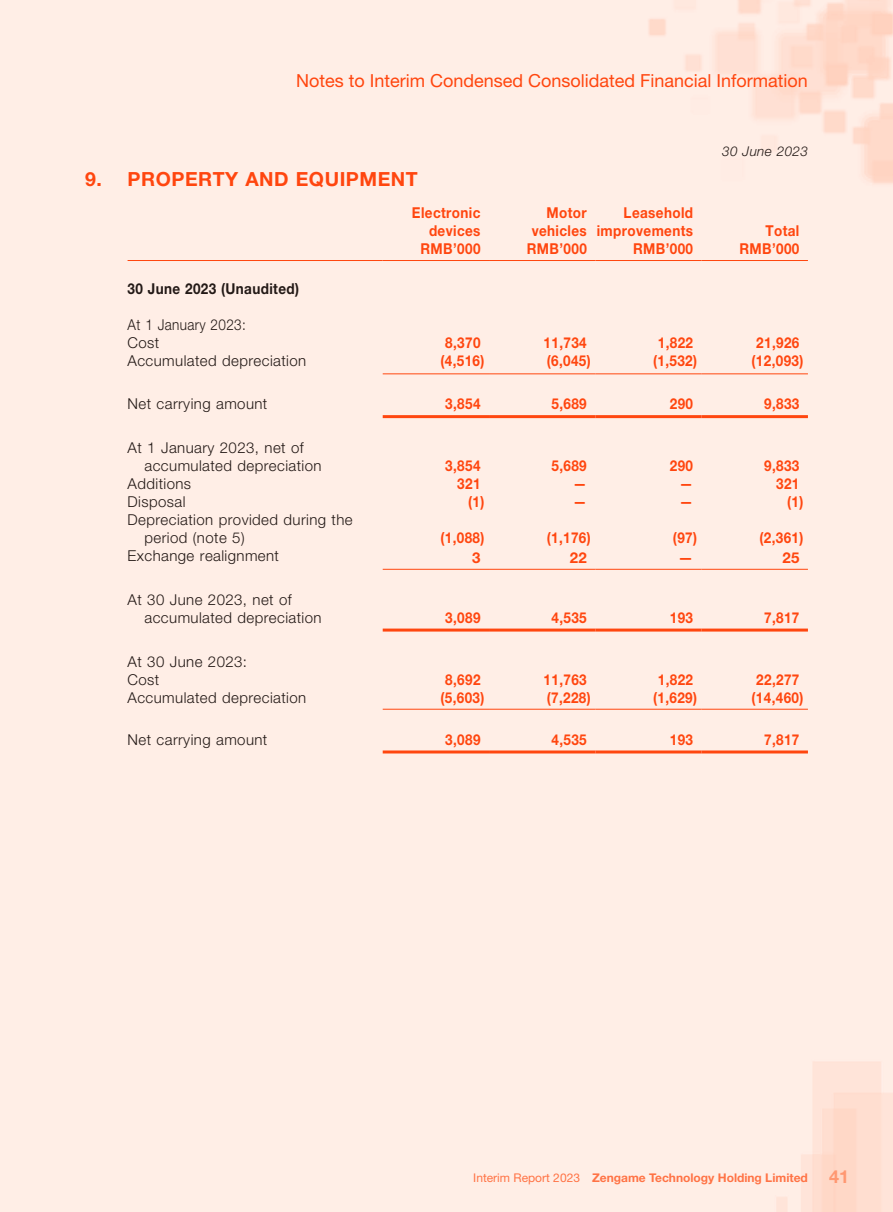
<style>
.page{position:relative;width:893px;height:1212px;background:#fff}
.page>*{position:absolute;margin:0;border:0;box-sizing:border-box;transform-origin:0 0}
.t1{font:700 19.5px "Helvetica Neue LT Std";letter-spacing:.03em;color:#ff460f}
.t2{font:18px "Helvetica Neue LT Std";color:#ff460f}
.t3{font:700 15px/18px "Helvetica Neue LT Std";letter-spacing:.03em;color:#ff460f;text-align:right;scale:.9 1}
.t4{font:300 15px/18px "Helvetica Neue LT Std";letter-spacing:.03em;color:#231916}
.t5{font:700 15px "Helvetica Neue LT Std";letter-spacing:.03em;color:#231916;scale:.9 1}
.t6{font:300 15px/18px "Helvetica Neue LT Std";letter-spacing:.03em;color:#231916;scale:.9 1}
.t7{font:700 15px "Helvetica Neue LT Std";letter-spacing:.03em;color:#ff460f}
.t8{font:italic 300 13.5px "Helvetica Neue LT Std";letter-spacing:.03em;color:#231916}
.t9{font:700 12px "Helvetica Neue LT Std";color:#ff7345}
.s1{font-weight:400}
.s2{font-size:18px;color:#ff9872}
</style>
<div class="page">
<hr style="left:128px;top:260px;width:255px;height:1px;background:#ff460f">
<hr style="left:383px;top:260px;width:106px;height:1px;background:#ff460f">
<hr style="left:489px;top:260px;width:106px;height:1px;background:#ff460f">
<hr style="left:595px;top:260px;width:107px;height:1px;background:#ff460f">
<hr style="left:702px;top:260px;width:106px;height:1px;background:#ff460f">
<hr style="left:383px;top:373px;width:106px;height:1px;background:#ff460f">
<hr style="left:489px;top:373px;width:106px;height:1px;background:#ff460f">
<hr style="left:595px;top:373px;width:107px;height:1px;background:#ff460f">
<hr style="left:702px;top:373px;width:106px;height:1px;background:#ff460f">
<hr style="left:383px;top:415px;width:106px;height:3px;background:#ff460f">
<hr style="left:489px;top:415px;width:106px;height:3px;background:#ff460f">
<hr style="left:595px;top:415px;width:107px;height:3px;background:#ff460f">
<hr style="left:702px;top:415px;width:106px;height:3px;background:#ff460f">
<hr style="left:383px;top:569px;width:106px;height:1px;background:#ff460f">
<hr style="left:489px;top:569px;width:106px;height:1px;background:#ff460f">
<hr style="left:595px;top:569px;width:107px;height:1px;background:#ff460f">
<hr style="left:702px;top:569px;width:106px;height:1px;background:#ff460f">
<hr style="left:383px;top:628px;width:106px;height:3px;background:#ff460f">
<hr style="left:489px;top:628px;width:106px;height:3px;background:#ff460f">
<hr style="left:595px;top:628px;width:107px;height:3px;background:#ff460f">
<hr style="left:702px;top:628px;width:106px;height:3px;background:#ff460f">
<hr style="left:383px;top:709px;width:106px;height:1px;background:#ff460f">
<hr style="left:489px;top:709px;width:106px;height:1px;background:#ff460f">
<hr style="left:595px;top:709px;width:107px;height:1px;background:#ff460f">
<hr style="left:702px;top:709px;width:106px;height:1px;background:#ff460f">
<hr style="left:383px;top:750px;width:106px;height:3px;background:#ff460f">
<hr style="left:489px;top:750px;width:106px;height:3px;background:#ff460f">
<hr style="left:595px;top:750px;width:107px;height:3px;background:#ff460f">
<hr style="left:702px;top:750px;width:106px;height:3px;background:#ff460f">
<p class="t2" style="left:296px;top:70px;width:513px">Notes to Interim Condensed Consolidated Financial Information</p>
<h1 class="t1" style="left:85px;top:167px;width:334px">9. PROPERTY AND EQUIPMENT</h1>
<p class="t3" style="left:412px;top:203px;width:78px">Electronic devices</p>
<p class="t3" style="left:532px;top:203px;width:63px">Motor vehicles</p>
<p class="t3" style="left:597px;top:203px;width:109px">Leasehold improvements</p>
<p class="t8" style="left:722px;top:143px;width:87px">30 June 2023</p>
<p class="t3" style="left:765px;top:221px;width:39px">Total</p>
<p class="t5" style="left:128px;top:280px;width:192px">30 June 2023 (Unaudited)</p>
<p class="t6" style="left:128px;top:316px;width:133px">At 1 January 2023:<br>Cost</p>
<p class="t3" style="left:420px;top:239px;width:68px">RMB’000</p>
<p class="t3" style="left:527px;top:239px;width:68px">RMB’000</p>
<p class="t3" style="left:633px;top:239px;width:68px">RMB’000</p>
<p class="t3" style="left:739px;top:239px;width:68px">RMB’000</p>
<p class="t3" style="left:445px;top:334px;width:41px">8,370</p>
<p class="t3" style="left:544px;top:334px;width:49px">11,734</p>
<p class="t3" style="left:658px;top:334px;width:41px">1,822</p>
<p class="t3" style="left:756px;top:334px;width:49px">21,926</p>
<p class="t4" style="left:128px;top:352px;width:180px">Accumulated depreciation</p>
<p class="t3" style="left:440px;top:352px;width:50px">(4,516)</p>
<p class="t3" style="left:547px;top:352px;width:50px">(6,045)</p>
<p class="t3" style="left:653px;top:352px;width:50px">(1,532)</p>
<p class="t3" style="left:751px;top:352px;width:59px">(12,093)</p>
<p class="t4" style="left:128px;top:394px;width:141px">Net carrying amount</p>
<p class="t3" style="left:445px;top:394px;width:41px">3,854</p>
<p class="t3" style="left:551px;top:394px;width:41px">5,689</p>
<p class="t3" style="left:670px;top:394px;width:27px">290</p>
<p class="t3" style="left:764px;top:394px;width:41px">9,833</p>
<p class="t4" style="left:145px;top:438px;width:179px;text-indent:-17px">At 1 January 2023, net of accumulated depreciation</p>
<p class="t3" style="left:445px;top:456px;width:41px">3,854</p>
<p class="t3" style="left:551px;top:456px;width:41px">5,689</p>
<p class="t3" style="left:670px;top:456px;width:27px">290</p>
<p class="t3" style="left:764px;top:456px;width:41px">9,833</p>
<p class="t4" style="left:128px;top:474px;width:65px">Additions</p>
<p class="t3" style="left:457px;top:474px;width:27px">321</p>
<p class="t3" style="left:573px;top:474px;width:16px">—</p>
<p class="t3" style="left:680px;top:474px;width:16px">—</p>
<p class="t3" style="left:776px;top:474px;width:27px">321</p>
<p class="t4" style="left:128px;top:492px;width:59px">Disposal</p>
<p class="t3" style="left:468px;top:492px;width:20px">(1)</p>
<p class="t3" style="left:573px;top:492px;width:16px">—</p>
<p class="t3" style="left:680px;top:492px;width:16px">—</p>
<p class="t3" style="left:787px;top:492px;width:20px">(1)</p>
<p class="t4" style="left:145px;top:510px;width:210px;text-indent:-17px">Depreciation provided during the period (note 5)</p>
<p class="t3" style="left:440px;top:528px;width:50px">(1,088)</p>
<p class="t3" style="left:547px;top:528px;width:50px">(1,176)</p>
<p class="t3" style="left:673px;top:528px;width:28px">(97)</p>
<p class="t3" style="left:759px;top:528px;width:50px">(2,361)</p>
<p class="t4" style="left:128px;top:546px;width:153px">Exchange realignment</p>
<p class="t7" style="left:472px;top:548px;width:10px">3</p>
<p class="t7" style="left:570px;top:548px;width:19px">22</p>
<p class="t7" style="left:678px;top:548px;width:16px">—</p>
<p class="t7" style="left:782px;top:548px;width:19px">25</p>
<p class="t4" style="left:145px;top:590px;width:179px;text-indent:-17px">At 30 June 2023, net of accumulated depreciation</p>
<p class="t3" style="left:445px;top:608px;width:41px">3,089</p>
<p class="t3" style="left:551px;top:608px;width:41px">4,535</p>
<p class="t3" style="left:670px;top:608px;width:27px">193</p>
<p class="t3" style="left:764px;top:608px;width:41px">7,817</p>
<p class="t4" style="left:128px;top:652px;width:121px">At 30 June 2023:<br>Cost</p>
<p class="t3" style="left:445px;top:670px;width:41px">8,692</p>
<p class="t3" style="left:544px;top:670px;width:49px">11,763</p>
<p class="t3" style="left:658px;top:670px;width:41px">1,822</p>
<p class="t3" style="left:756px;top:670px;width:49px">22,277</p>
<p class="t4" style="left:128px;top:688px;width:180px">Accumulated depreciation</p>
<p class="t3" style="left:440px;top:688px;width:50px">(5,603)</p>
<p class="t3" style="left:547px;top:688px;width:50px">(7,228)</p>
<p class="t3" style="left:653px;top:688px;width:50px">(1,629)</p>
<p class="t3" style="left:751px;top:688px;width:59px">(14,460)</p>
<p class="t4" style="left:128px;top:730px;width:141px">Net carrying amount</p>
<p class="t3" style="left:445px;top:730px;width:41px">3,089</p>
<p class="t3" style="left:551px;top:730px;width:41px">4,535</p>
<p class="t3" style="left:670px;top:730px;width:27px">193</p>
<p class="t3" style="left:764px;top:730px;width:41px">7,817</p>
<p class="t9" style="left:473px;top:1170px;width:377px"><span class="s1">Interim Report 2023</span> Zengame Technology Holding Limited <span class="s2">41</span></p>
</div>
